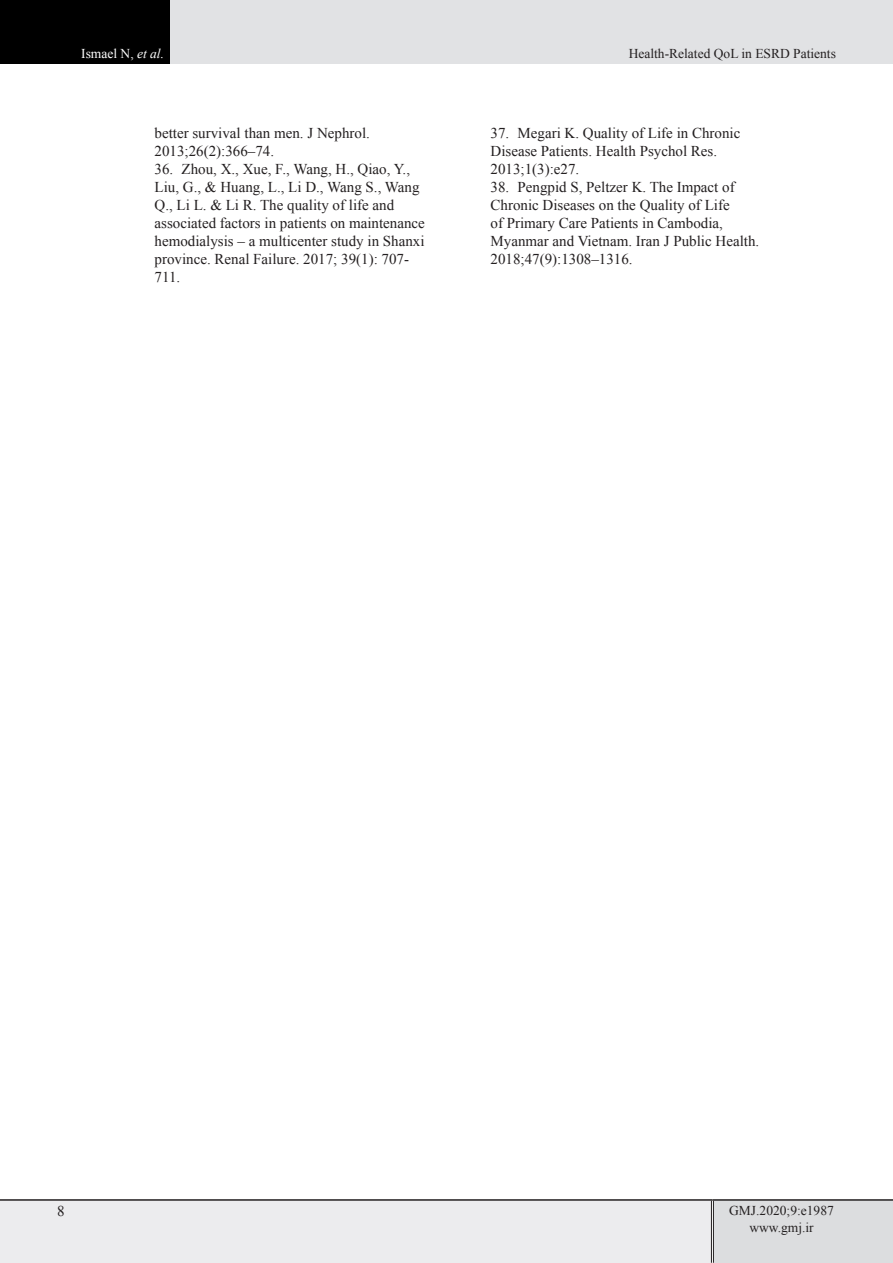
<style>
.page{position:relative;width:893px;height:1263px;background:#fff}
.page>*{position:absolute;margin:0;border:0;box-sizing:border-box;transform-origin:0 0}
.t1{font:15px/18px "Times New Roman";color:#231f20}
.t2{font:13.5px/16.2px "Times New Roman";color:#231f20;text-align:center}
.t3{font:13.5px "Times New Roman";color:#fff}
.s1{font-style:italic}
</style>
<div class="page">
<div style="left:0;top:1200px;width:712px;height:63px;background:#ececee"></div>
<div style="left:712px;top:1200px;width:181px;height:63px;background:#dcdddf"></div>
<hr style="left:711px;top:1201px;width:3px;height:62px;background:#fff">
<hr style="left:711px;top:1201px;width:1px;height:62px;background:#231f20">
<hr style="left:713px;top:1201px;width:1px;height:62px;background:#231f20">
<hr style="left:0;top:1199px;width:712px;height:2px;background:#231f20">
<hr style="left:712px;top:1199px;width:181px;height:2px;background:#231f20">
<div style="left:0;top:0;width:170px;height:64px;background:#000"></div>
<div style="left:170px;top:0;width:723px;height:64px;background:#e1e2e4"></div>
<p class="t3" style="left:81px;top:44px;width:84px">Ismael N, <span class="s1">et al.</span></p>
<p class="t2" style="left:629px;top:45px;width:209px">Health-Related QoL in ESRD Patients</p>
<p class="t1" style="left:155px;top:123px;width:217px">better survival than men. J Nephrol.<br>2013;26(2):366–74.</p>
<p class="t1" style="left:155px;top:159px;width:272px">36. Zhou, X., Xue, F., Wang, H., Qiao, Y., Liu, G., &amp; Huang, L., Li D., Wang S., Wang Q., Li L. &amp; Li R. The quality of life and associated factors in patients on maintenance hemodialysis – a multicenter study in Shanxi province. Renal Failure. 2017; 39(1): 707- 711.</p>
<p class="t1" style="left:490px;top:123px;width:251px">37. Megari K. Quality of Life in Chronic<br>Disease Patients. Health Psychol Res.<br>2013;1(3):e27.</p>
<p class="t1" style="left:490px;top:177px;width:270px">38. Pengpid S, Peltzer K. The Impact of Chronic Diseases on the Quality of Life<br>of Primary Care Patients in Cambodia, Myanmar and Vietnam. Iran J Public Health.<br>2018;47(9):1308–1316.</p>
<p class="t1" style="left:57px;top:1202px;width:9px">8</p>
<p class="t2" style="left:729px;top:1202px;width:106px">GMJ.2020;9:e1987 www.gmj.ir</p>
</div>
